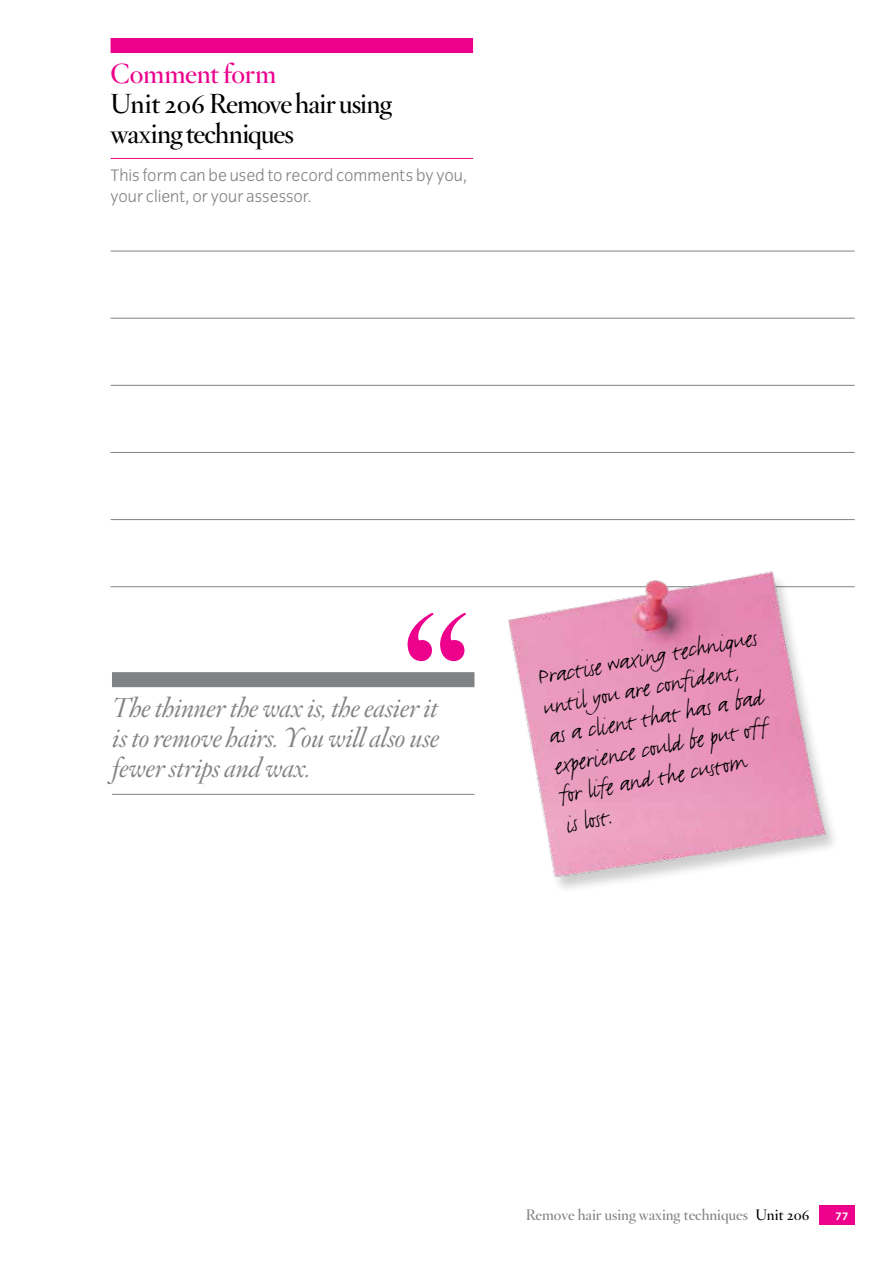
<style>
.page{position:relative;width:893px;height:1263px;background:#fff}
.page>*{position:absolute;margin:0;border:0;box-sizing:border-box;transform-origin:0 0}
.t1{font:189px "Hoefler Titling HTF Sm Roman";color:#ec008c}
.t2{font:27px/30.2px "Justlefthand";color:#000}
.t3{font:italic 27px/30px "Hoefler Titling HTF Lt";letter-spacing:-.015em;color:#808285;text-align:justify}
.t4{font:27px/30px "Hoefler Titling HTF Sm Roman";letter-spacing:-.03em;color:#000}
.t5{font:27px "Hoefler Titling HTF Sm Roman";letter-spacing:-.01em;color:#ec008c}
.t6{font:300 17.25px/20.7px "Congress Sans";letter-spacing:-.005em;color:#808285}
.t7{font:15px "Hoefler Titling HTF Sm Roman";color:#808285}
.t8{font:700 11.25px "Congress Sans";color:#fff}
.s1{color:#000}
</style>
<div class="page">
<div style="left:819px;top:1205px;width:36px;height:20px;background:#ec008c"></div>
<div style="left:111px;top:38px;width:362px;height:15px;background:#ec008c"></div>
<hr style="left:111px;top:158px;width:362px;height:1px;background:#ec008c">
<hr style="left:111px;top:251px;width:744px;height:1px;background:#808285">
<hr style="left:111px;top:318px;width:744px;height:1px;background:#808285">
<hr style="left:111px;top:385px;width:744px;height:1px;background:#808285">
<hr style="left:111px;top:452px;width:744px;height:1px;background:#808285">
<hr style="left:111px;top:519px;width:744px;height:1px;background:#808285">
<hr style="left:111px;top:586px;width:744px;height:1px;background:#808285">
<img style="left:496px;top:571px;width:359px;height:318px">
<div style="left:112px;top:672px;width:362px;height:15px;background:#808285"></div>
<hr style="left:112px;top:794px;width:362px;height:1px;background:#808285">
<p class="t5" style="left:111px;top:56px;width:167px">Comment form</p>
<p class="t4" style="left:111px;top:88px;width:283px">Unit 206 Remove hair using waxing techniques</p>
<p class="t6" style="left:111px;top:165px;width:358px">This form can be used to record comments by you, your client, or your assessor.</p>
<h1 class="t1" style="left:397px;top:561px;width:78px">“</h1>
<p class="t3" style="left:112px;top:694px;width:329px">The thinner the wax is, the easier it is to remove hairs. You will also use fewer strips and wax.</p>
<p class="t2" style="left:536px;top:662px;width:224px;rotate:-10deg">Practise waxing techniques until you are confident,<br>as a client that has a bad experience could be put off for life and the custom<br>is lost.</p>
<p class="t7" style="left:526px;top:1204px;width:285px">Remove hair using waxing techniques <span class="s1">Unit 206</span></p>
<p class="t8" style="left:836px;top:1209px;width:14px">77</p>
</div>
